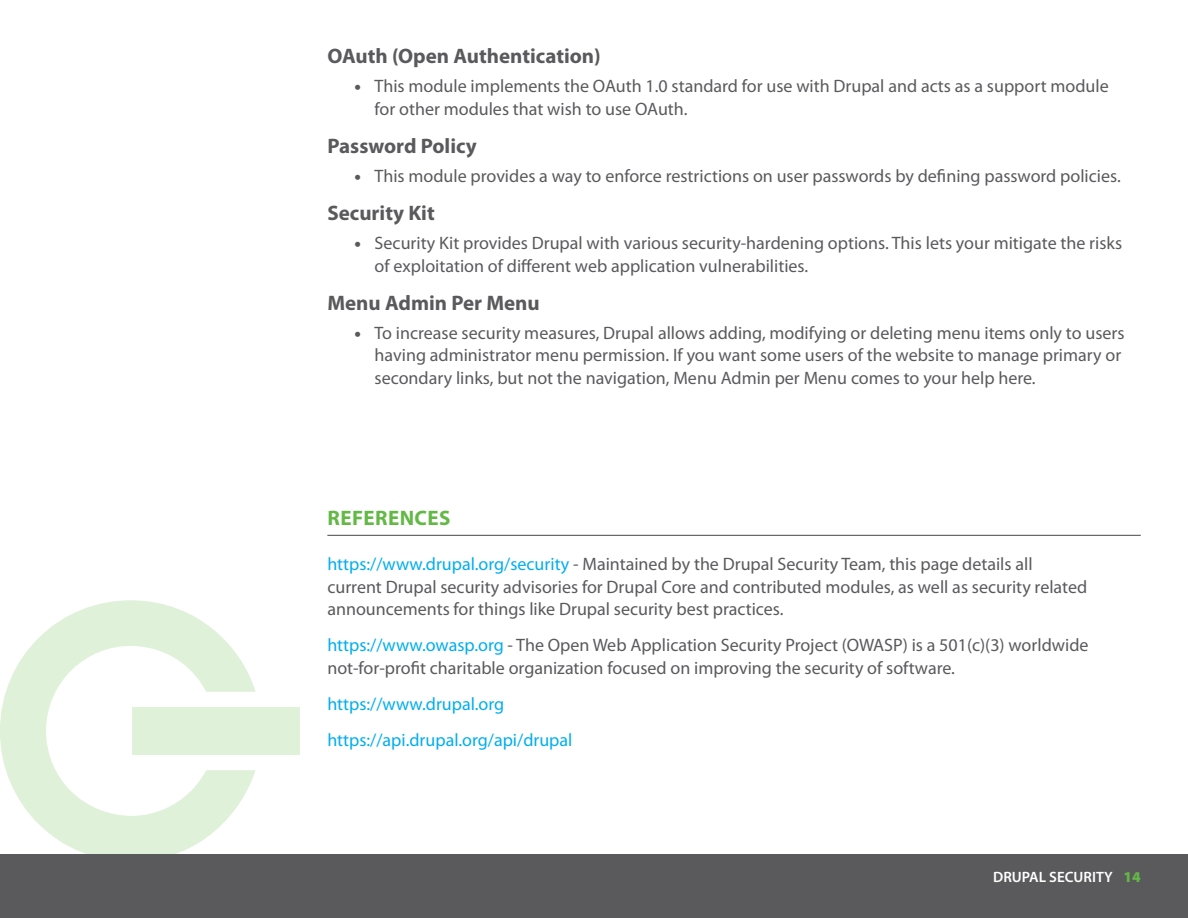
<style>
.page{position:relative;width:1188px;height:918px;background:#fff}
.page>*{position:absolute;margin:0;border:0;box-sizing:border-box;transform-origin:0 0}
.t1{font:700 21px "Myriad Pro";color:#5a5a5d}
.t2{font:700 21px "Myriad Pro";letter-spacing:.02em;color:#63b846}
.t3{font:18px/22.5px "Myriad Pro";color:#5a5a5d}
.t4{font:18px/36px "Myriad Pro";color:#00aeef}
.t5{font:600 15px "Myriad Pro";color:#fff}
.s1{font-weight:900}
.s2{color:#00aeef}
.s3{font-weight:900;color:#63b846}
</style>
<div class="page">
<svg style="left:0;top:600px;width:256px;height:254px"></svg>
<div style="left:132px;top:707px;width:167px;height:48px;background:#e0f1da"></div>
<div style="left:0;top:854px;width:1188px;height:64px;background:#5a5a5d"></div>
<hr style="left:327px;top:535px;width:814px;height:1px;background:#5a5a5d">
<p class="t1" style="left:327px;top:44px;width:275px">OAuth (Open Authentication)</p>
<p class="t3" style="left:375px;top:75px;width:736px;text-indent:-20px"><span class="s1">•</span> This module implements the OAuth 1.0 standard for use with Drupal and acts as a support module for other modules that wish to use OAuth.</p>
<p class="t1" style="left:327px;top:134px;width:151px">Password Policy</p>
<p class="t3" style="left:354px;top:165px;width:768px"><span class="s1">•</span> This module provides a way to enforce restrictions on user passwords by defining password policies.</p>
<p class="t1" style="left:327px;top:201px;width:109px">Security Kit</p>
<p class="t3" style="left:375px;top:232px;width:749px;text-indent:-20px"><span class="s1">•</span> Security Kit provides Drupal with various security-hardening options. This lets your mitigate the risks of exploitation of different web application vulnerabilities.</p>
<p class="t1" style="left:327px;top:291px;width:214px">Menu Admin Per Menu</p>
<p class="t3" style="left:375px;top:322px;width:751px;text-indent:-20px"><span class="s1">•</span> To increase security measures, Drupal allows adding, modifying or deleting menu items only to users having administrator menu permission. If you want some users of the website to manage primary or secondary links, but not the navigation, Menu Admin per Menu comes to your help here.</p>
<p class="t2" style="left:328px;top:507px;width:124px">REFERENCES</p>
<p class="t3" style="left:327px;top:553px;width:761px"><span class="s2">https://www.drupal.org/security</span> - Maintained by the Drupal Security Team, this page details all current Drupal security advisories for Drupal Core and contributed modules, as well as security related announcements for things like Drupal security best practices.</p>
<p class="t3" style="left:327px;top:634px;width:763px"><span class="s2">https://www.owasp.org</span> - The Open Web Application Security Project (OWASP) is a 501(c)(3) worldwide not-for-profit charitable organization focused on improving the security of software.</p>
<p class="t4" style="left:327px;top:686px;width:247px">https://www.drupal.org https://api.drupal.org/api/drupal</p>
<p class="t5" style="left:993px;top:869px;width:149px">DRUPAL SECURITY <span class="s3">14</span></p>
</div>
